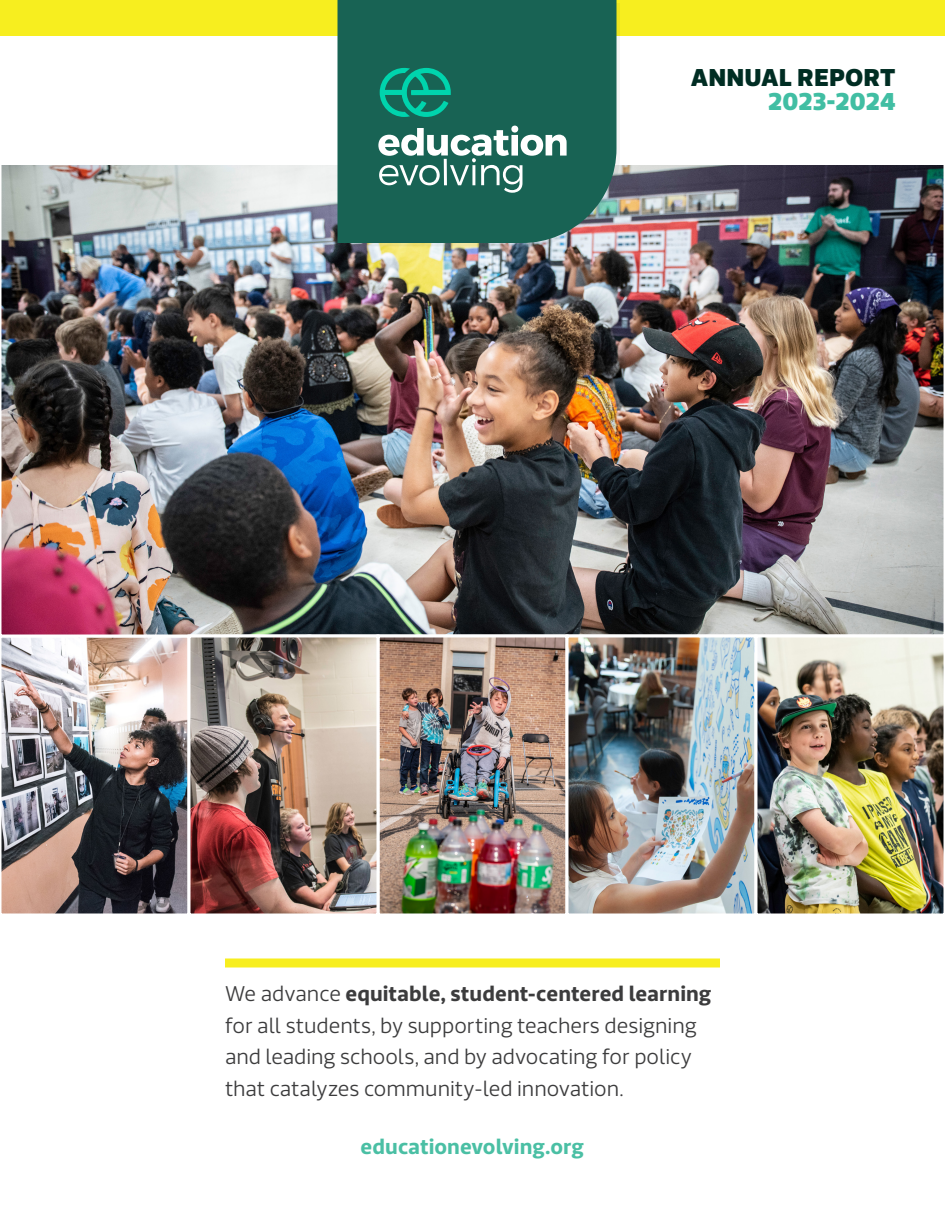
<style>
.page{position:relative;width:945px;height:1215px;background:#fff}
.page>*{position:absolute;margin:0;border:0;box-sizing:border-box;transform-origin:0 0}
.t1{font:900 24px/24px "Riona Sans";color:#002d23;text-align:right}
.t2{font:300 21px/31.5px "Riona Sans";letter-spacing:-.005em;color:#3c3c3d}
.t3{font:700 21px "Riona Sans";color:#4abfa4}
.s1{color:#41bea3}
.s2{font-weight:700}
</style>
<div class="page">
<div style="left:0;top:0;width:945px;height:36px;background:#f7ee1f"></div>
<img style="left:192px;top:638px;width:562px;height:274px">
<img style="left:1px;top:638px;width:187px;height:276px">
<img style="left:1px;top:162px;width:943px;height:476px">
<div style="left:225px;top:958px;width:495px;height:10px;background:#f7ee1f"></div>
<div style="left:376px;top:634px;width:192px;height:282px;border:3px solid #fff"></div>
<div style="left:188px;top:634px;width:192px;height:282px;border:3px solid #fff"></div>
<div style="left:566px;top:634px;width:192px;height:282px;border:3px solid #fff"></div>
<div style="left:341px;top:3px;width:279px;height:243px;background:#231f20;opacity:.05"></div>
<div style="left:338px;top:0;width:278px;height:243px;background:#186354"></div>
<svg style="left:378px;top:126px;width:189px;height:67px"></svg>
<svg style="left:380px;top:68px;width:71px;height:49px;background:#0d9279"></svg>
<img style="left:754px;top:634px;width:190px;height:282px">
<p class="t1" style="left:691px;top:66px;width:206px">ANNUAL REPORT<br><span class="s1">2023-2024</span></p>
<p class="t2" style="left:225px;top:979px;width:488px">We advance <span class="s2">equitable, student-centered learning </span>for all students, by supporting teachers designing and leading schools, and by advocating for policy that catalyzes community-led innovation.</p>
<p class="t3" style="left:361px;top:1133px;width:225px">educationevolving.org</p>
</div>
